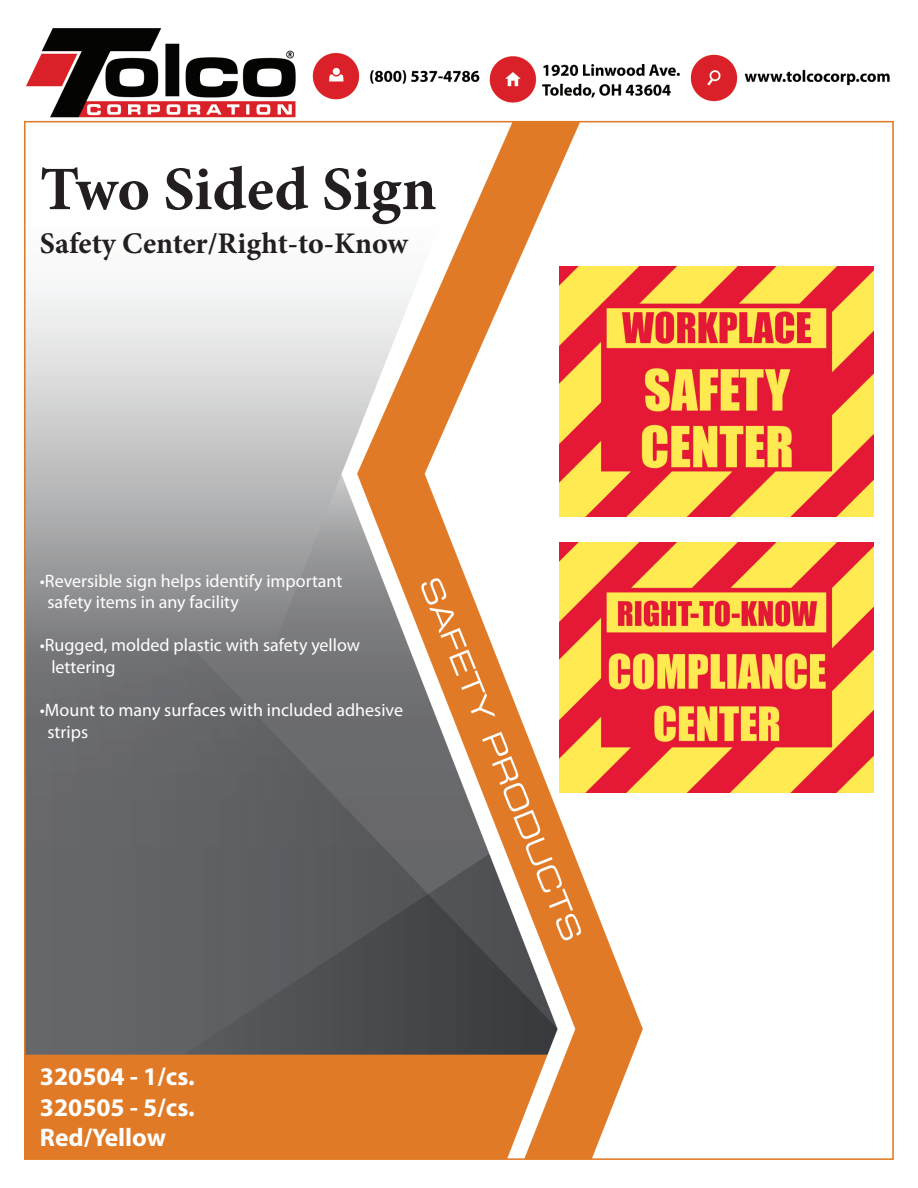
<style>
.page{position:relative;width:918px;height:1188px;background:#fff}
.page>*{position:absolute;margin:0;border:0;box-sizing:border-box;transform-origin:0 0}
.t1{font:700 61.8px "Minion Pro";color:#231f20}
.t2{font:700 30px "Minion Pro";letter-spacing:-.005em;color:#231f20}
.t3{font:700 25.5px "Myriad Pro";color:#fff}
.t4{font:18px/21.6px "Myriad Pro";color:#fff}
</style>
<div class="page">
<img style="left:24px;top:28px;width:870px;height:1131px">
<img style="left:560px;top:542px;width:313px;height:251px">
<img style="left:560px;top:266px;width:313px;height:251px">
<p class="t1" style="left:40px;top:146px;width:398px">Two Sided Sign</p>
<p class="t2" style="left:40px;top:222px;width:370px">Safety Center/Right-to-Know</p>
<p class="t4" style="left:40px;top:569px;width:304px">•Reversible sign helps identify important</p>
<p class="t4" style="left:48px;top:591px;width:193px">safety items in any facility</p>
<p class="t4" style="left:40px;top:634px;width:322px">•Rugged, molded plastic with safety yellow</p>
<p class="t4" style="left:51px;top:656px;width:66px">lettering</p>
<p class="t4" style="left:48px;top:699px;width:357px;text-indent:-8px">•Mount to many surfaces with included adhesive strips</p>
<p class="t3" style="left:40px;top:1060px;width:156px">320504 - 1/cs.</p>
<p class="t3" style="left:40px;top:1090px;width:156px">320505 - 5/cs.</p>
<p class="t3" style="left:40px;top:1121px;width:128px">Red/Yellow</p>
</div>
